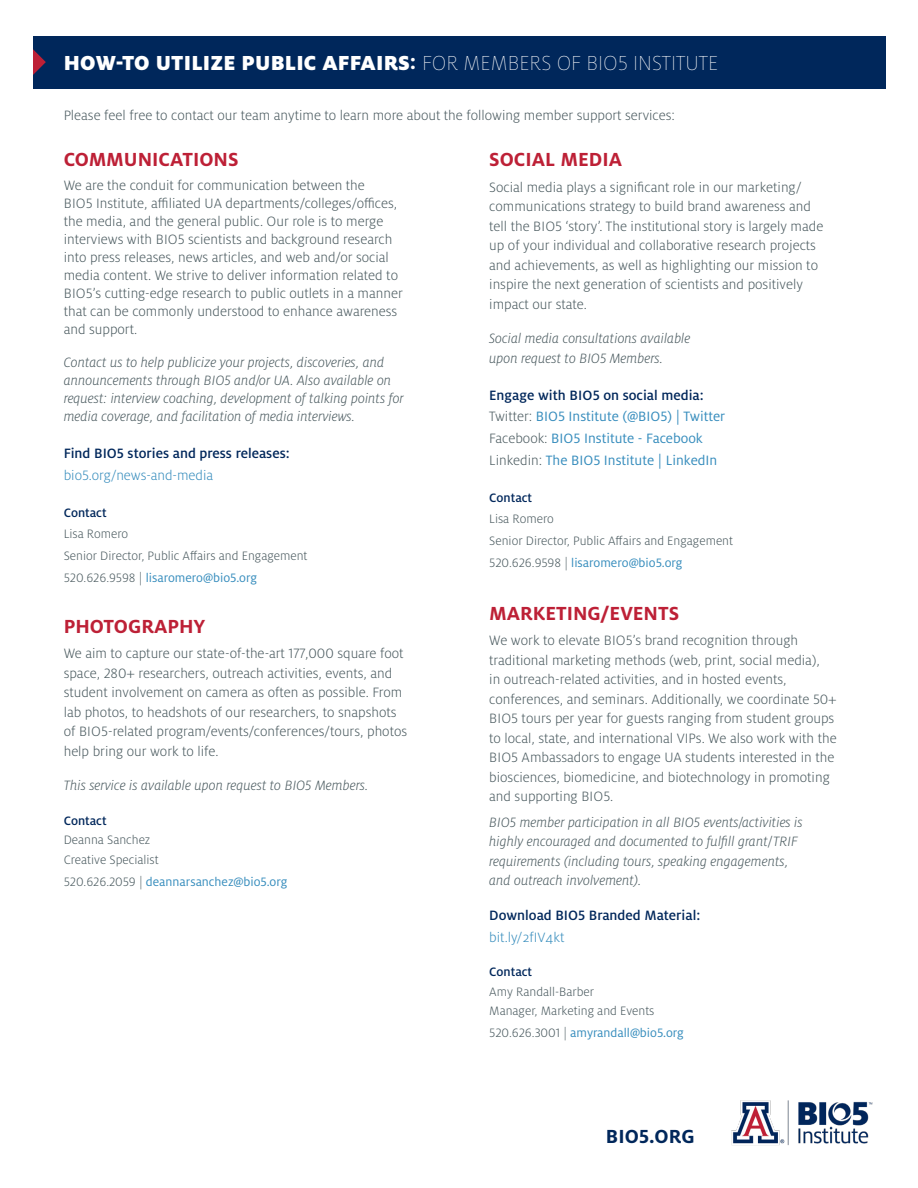
<style>
.page{position:relative;width:918px;height:1188px;background:#fff}
.page>*{position:absolute;margin:0;border:0;box-sizing:border-box;transform-origin:0 0}
.t1{font:900 22.5px "Milo OT";letter-spacing:.01em;color:#fff}
.t2{font:700 21px "Milo OT";color:#bd2036}
.t3{font:700 21px "Milo OT";letter-spacing:.01em;color:#00275b}
.t4{font:300 15px/19.5px "Milo OT";color:#4a5a5f}
.t5{font:italic 300 15px/19.5px "Milo OT";color:#4a5a5f}
.t6{font:15px/21.8px "Milo OT";color:#378dbd}
.t7{font:500 15px "Milo OT";color:#00275b}
.t8{font:300 15px "Milo OT";color:#378dbd}
.t9{font:300 13.5px/21.8px "Milo OT";color:#4a5a5f}
.t10{font:13.5px "Milo OT";color:#378dbd}
.t11{font:500 13.5px "Milo OT";color:#00275b}
.s1{font-weight:700}
.s2{font-weight:100}
.s3{font-weight:400;color:#378dbd}
.s4{font-weight:300;color:#4a5a5f}
.s5{font-weight:500;color:#00275b}
</style>
<div class="page">
<div style="left:33px;top:36px;width:852px;height:52px;background:#00275b"></div>
<svg style="left:33px;top:49px;width:13px;height:26px"></svg>
<img style="left:731px;top:1100px;width:142px;height:46px">
<h1 class="t1" style="left:64px;top:50px;width:656px">HOW-TO UTILIZE PUBLIC AFFAIRS<span class="s1">:</span> <span class="s2">FOR MEMBERS OF BIO5 INSTITUTE</span></h1>
<p class="t4" style="left:64px;top:106px;width:613px">Please feel free to contact our team anytime to learn more about the following member support services:</p>
<h2 class="t2" style="left:64px;top:148px;width:176px">COMMUNICATIONS</h2>
<p class="t4" style="left:64px;top:177px;width:341px;line-height:18px">We are the conduit for communication between the<br>BIO5 Institute, affiliated UA departments/colleges/offices, the media, and the general public. Our role is to merge interviews with BIO5 scientists and background research into press releases, news articles, and web and/or social media content. We strive to deliver information related to BIO5’s cutting-edge research to public outlets in a manner that can be commonly understood to enhance awareness and support.</p>
<p class="t5" style="left:64px;top:354px;width:342px;line-height:18px">Contact us to help publicize your projects, discoveries, and announcements through BIO5 and/or UA. Also available on request: interview coaching, development of talking points for media coverage, and facilitation of media interviews.</p>
<p class="t7" style="left:64px;top:445px;width:228px">Find BIO5 stories and press releases:</p>
<p class="t8" style="left:64px;top:467px;width:151px">bio5.org/news-and-media</p>
<p class="t11" style="left:64px;top:505px;width:44px">Contact</p>
<p class="t9" style="left:64px;top:523px;width:245px">Lisa Romero<br>Senior Director, Public Affairs and Engagement<br>520.626.9598 | <span class="s3">lisaromero@bio5.org</span></p>
<h2 class="t2" style="left:64px;top:614px;width:143px">PHOTOGRAPHY</h2>
<p class="t4" style="left:64px;top:644px;width:345px">We aim to capture our state-of-the-art 177,000 square foot space, 280+ researchers, outreach activities, events, and student involvement on camera as often as possible. From lab photos, to headshots of our researchers, to snapshots of BIO5-related program/events/conferences/tours, photos help bring our work to life.</p>
<p class="t5" style="left:64px;top:776px;width:306px">This service is available upon request to BIO5 Members.</p>
<p class="t11" style="left:64px;top:813px;width:44px">Contact</p>
<p class="t9" style="left:64px;top:831px;width:96px;line-height:19.5px">Deanna Sanchez<br>Creative Specialist</p>
<p class="t10" style="left:64px;top:874px;width:225px"><span class="s4">520.626.2059 |</span> deannarsanchez@bio5.org</p>
<h2 class="t2" style="left:489px;top:148px;width:134px">SOCIAL MEDIA</h2>
<p class="t4" style="left:489px;top:178px;width:336px">Social media plays a significant role in our marketing/ communications strategy to build brand awareness and tell the BIO5 ‘story’. The institutional story is largely made up of your individual and collaborative research projects and achievements, as well as highlighting our mission to inspire the next generation of scientists and positively impact our state.</p>
<p class="t5" style="left:489px;top:329px;width:203px">Social media consultations available upon request to BIO5 Members.</p>
<p class="t6" style="left:489px;top:384px;width:238px"><span class="s5">Engage with BIO5 on social media:<br></span><span class="s4">Twitter:</span> BIO5 Institute (@BIO5) | Twitter <span class="s4">Facebook:</span> BIO5 Institute - Facebook <span class="s4">Linkedin:</span> The BIO5 Institute | LinkedIn</p>
<p class="t11" style="left:489px;top:490px;width:44px">Contact</p>
<p class="t9" style="left:489px;top:508px;width:245px">Lisa Romero<br>Senior Director, Public Affairs and Engagement<br>520.626.9598 | <span class="s3">lisaromero@bio5.org</span></p>
<h2 class="t2" style="left:489px;top:602px;width:191px">MARKETING/EVENTS</h2>
<p class="t4" style="left:489px;top:631px;width:349px">We work to elevate BIO5’s brand recognition through traditional marketing methods (web, print, social media),<br>in outreach-related activities, and in hosted events, conferences, and seminars. Additionally, we coordinate 50+ BIO5 tours per year for guests ranging from student groups to local, state, and international VIPs. We also work with the BIO5 Ambassadors to engage UA students interested in the biosciences, biomedicine, and biotechnology in promoting and supporting BIO5.</p>
<p class="t5" style="left:489px;top:813px;width:315px">BIO5 member participation in all BIO5 events/activities is highly encouraged and documented to fulfill grant/TRIF requirements (including tours, speaking engagements, and outreach involvement).</p>
<p class="t7" style="left:489px;top:907px;width:213px">Download BIO5 Branded Material:</p>
<p class="t8" style="left:489px;top:929px;width:77px">bit.ly/2fIV4kt</p>
<p class="t11" style="left:489px;top:965px;width:44px">Contact</p>
<p class="t9" style="left:489px;top:982px;width:167px;line-height:19.5px">Amy Randall-Barber<br>Manager, Marketing and Events</p>
<p class="t10" style="left:489px;top:1025px;width:196px"><span class="s4">520.626.3001 |</span> amyrandall@bio5.org</p>
<h2 class="t3" style="left:606px;top:1124px;width:90px">BIO5.ORG</h2>
</div>
